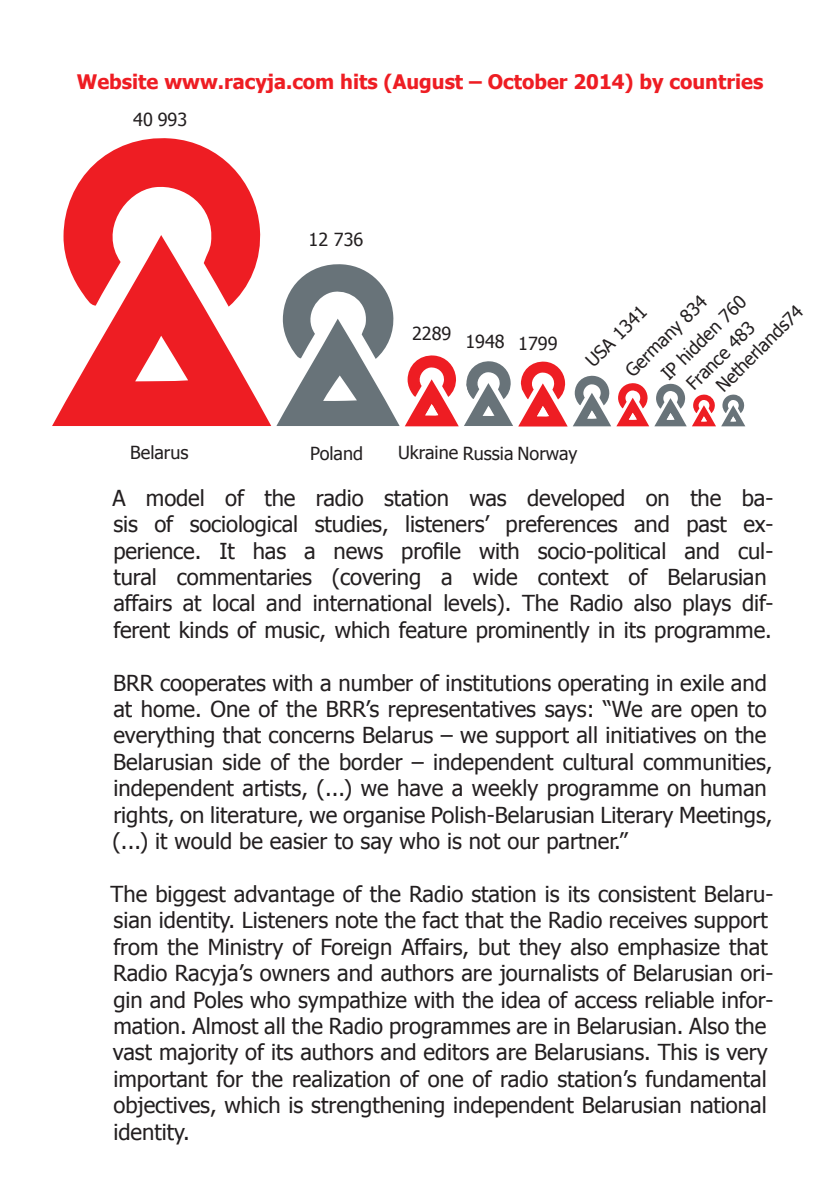
<style>
.page{position:relative;width:840px;height:1191px;background:#fff}
.page>*{position:absolute;margin:0;border:0;box-sizing:border-box;transform-origin:0 0}
.t1{font:22px/26.4px "Tahoma";color:#231f20}
.t2{font:700 20px "Tahoma";color:#ee1d23}
.t3{font:18px "Tahoma";color:#231f20}
</style>
<div class="page">
<svg style="left:63px;top:138px;width:198px;height:97px"></svg>
<svg style="left:52px;top:235px;width:219px;height:191px;fill:#ee1d23"></svg>
<svg style="left:276px;top:264px;width:469px;height:162px"></svg>
<p class="t2" style="left:77px;top:68px;width:687px">Website www.racyja.com hits (August – October 2014) by countries</p>
<p class="t3" style="left:133px;top:107px;width:55px">40 993</p>
<p class="t3" style="left:308px;top:227px;width:56px">12 736</p>
<p class="t3" style="left:412px;top:321px;width:41px">2289</p>
<p class="t3" style="left:465px;top:330px;width:41px">1948</p>
<p class="t3" style="left:518px;top:331px;width:41px">1799</p>
<p class="t3" style="left:619px;top:365px;width:108px;rotate:-45deg">Germany 834</p>
<p class="t3" style="left:655px;top:368px;width:112px;rotate:-45deg">IP hidden 760</p>
<p class="t3" style="left:710px;top:380px;width:115px;rotate:-45deg">Netherlands74</p>
<p class="t3" style="left:580px;top:355px;width:79px;rotate:-45deg">USA 1341</p>
<p class="t3" style="left:680px;top:378px;width:89px;rotate:-45deg">France 483</p>
<p class="t3" style="left:130px;top:441px;width:60px">Belarus</p>
<p class="t3" style="left:310px;top:442px;width:54px">Poland</p>
<p class="t3" style="left:398px;top:442px;width:181px">Ukraine Russia Norway</p>
<p class="t1" style="left:112px;top:483px;width:662px">A model of the radio station was developed on the ba&shy;sis of sociological studies, listeners’ preferences and past ex&shy;perience. It has a news profile with socio-political and cul&shy;tural commentaries (covering a wide context of Belarusian affairs at local and international levels). The Radio also plays dif&shy;ferent kinds of music, which feature prominently in its programme.</p>
<p class="t1" style="left:112px;top:668px;width:661px">BRR cooperates with a number of institutions operating in exile and at home. One of the BRR’s representatives says: “We are open to everything that concerns Belarus – we support all initiatives on the Belarusian side of the border – independent cultural communities, independent artists, (...) we have a weekly programme on human rights, on literature, we organise Polish-Belarusian Literary Meetings, (...) it would be easier to say who is not our partner.”</p>
<p class="t1" style="left:111px;top:879px;width:664px">The biggest advantage of the Radio station is its consistent Belaru&shy;sian identity. Listeners note the fact that the Radio receives support from the Ministry of Foreign Affairs, but they also emphasize that Radio Racyja’s owners and authors are journalists of Belarusian ori&shy;gin and Poles who sympathize with the idea of access reliable infor&shy;mation. Almost all the Radio programmes are in Belarusian. Also the vast majority of its authors and editors are Belarusians. This is very important for the realization of one of radio station’s fundamental objectives, which is strengthening independent Belarusian national identity.</p>
</div>
